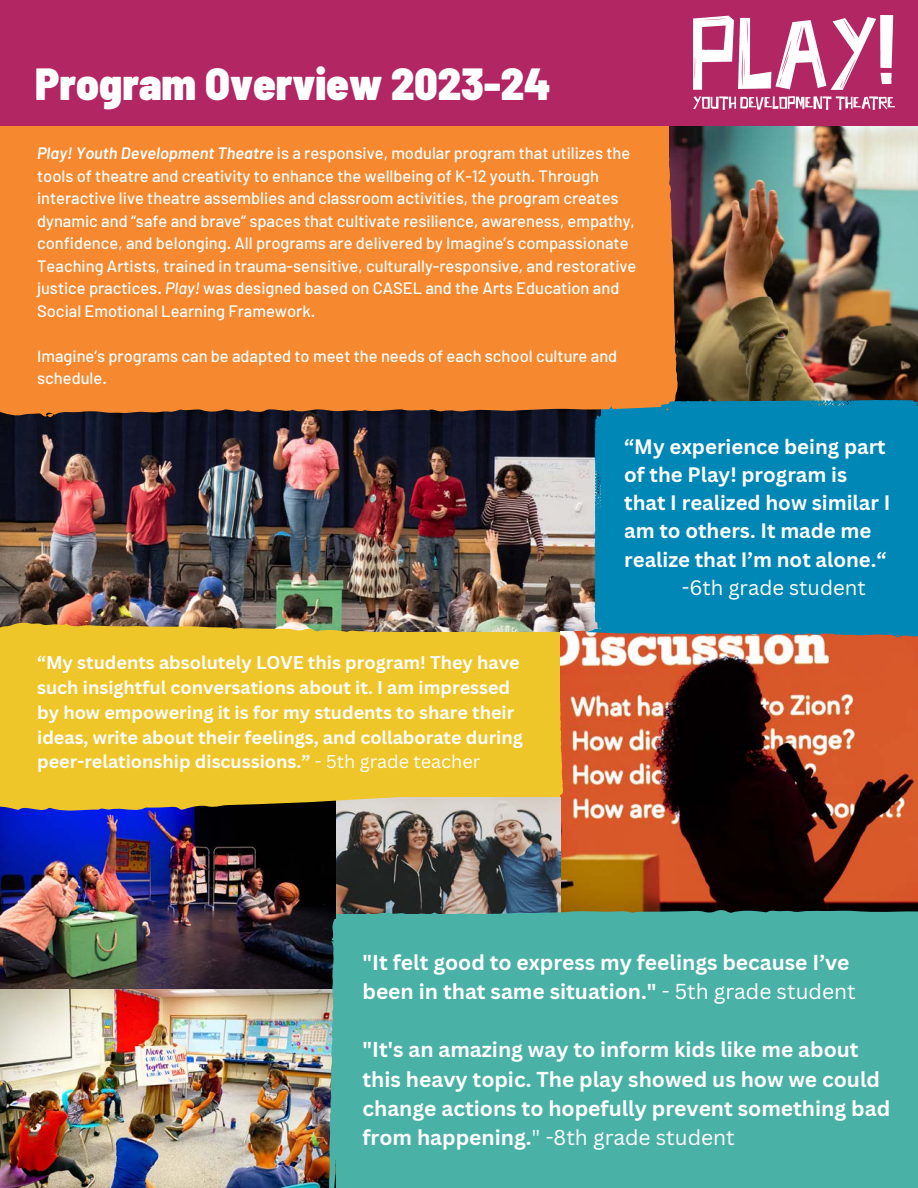
<style>
.page{position:relative;width:918px;height:1188px;background:#fff}
.page>*{position:absolute;margin:0;border:0;box-sizing:border-box;transform-origin:0 0}
.t1{font:900 semi-condensed 45px "Barlow";color:#fff}
.t2{font:700 21px/29.2px "Canva Sans";color:#fff}
.t3{font:700 20.4px/28.2px "Canva Sans";color:#fff}
.t4{font:20.4px "Canva Sans";color:#fff}
.t5{font:700 18px/24.8px "Canva Sans";color:#fff}
.t6{font:500 16.5px/22.5px "Barlow";color:#fff}
.s1{font-weight:600;font-style:italic}
.s2{font-style:italic}
.s3{font-weight:400}
</style>
<div class="page">
<img style="left:561px;top:813px;width:357px;height:81px">
<img style="left:335px;top:813px;width:226px;height:81px">
<img style="left:0;top:813px;width:335px;height:375px">
<svg style="left:325px;top:894px;width:593px;height:294px;background:#4ba89e"></svg>
<div style="left:0;top:0;width:918px;height:125px;background:#b22664"></div>
<img style="left:694px;top:16px;width:200px;height:4px">
<img style="left:0;top:20px;width:918px;height:793px">
<p class="t1" style="left:35px;top:55px;width:517px">Program Overview 2023-24</p>
<p class="t6" style="left:37px;top:141px;width:601px"><span class="s1">Play! Youth Development Theatre</span> is a responsive, modular program that utilizes the tools of theatre and creativity to enhance the wellbeing of K-12 youth. Through interactive live theatre assemblies and classroom activities, the program creates dynamic and “safe and brave” spaces that cultivate resilience, awareness, empathy, confidence, and belonging. All programs are delivered by Imagine’s compassionate Teaching Artists, trained in trauma-sensitive, culturally-responsive, and restorative justice practices. <span class="s2">Play!</span> was designed based on CASEL and the Arts Education and Social Emotional Learning Framework.</p>
<p class="t6" style="left:37px;top:344px;width:582px">Imagine’s programs can be adapted to meet the needs of each school culture and schedule.</p>
<p class="t5" style="left:37px;top:650px;width:487px">“My students absolutely LOVE this program! They have such insightful conversations about it. I am impressed by how empowering it is for my students to share their ideas, write about their feelings, and collaborate during peer-relationship discussions.” <span class="s3">- 5th grade teacher</span></p>
<p class="t3" style="left:624px;top:432px;width:268px">“My experience being part of the Play! program is that I realized how similar I am to others. It made me realize that I’m not alone.“</p>
<p class="t4" style="left:682px;top:573px;width:186px">-6th grade student</p>
<p class="t2" style="left:363px;top:947px;width:495px">"It felt good to express my feelings because I’ve been in that same situation." <span class="s3">- 5th grade student</span></p>
<p class="t2" style="left:363px;top:1035px;width:529px">"It's an amazing way to inform kids like me about this heavy topic. The play showed us how we could change actions to hopefully prevent something bad from happening.<span class="s3">" -8th grade student</span></p>
</div>
